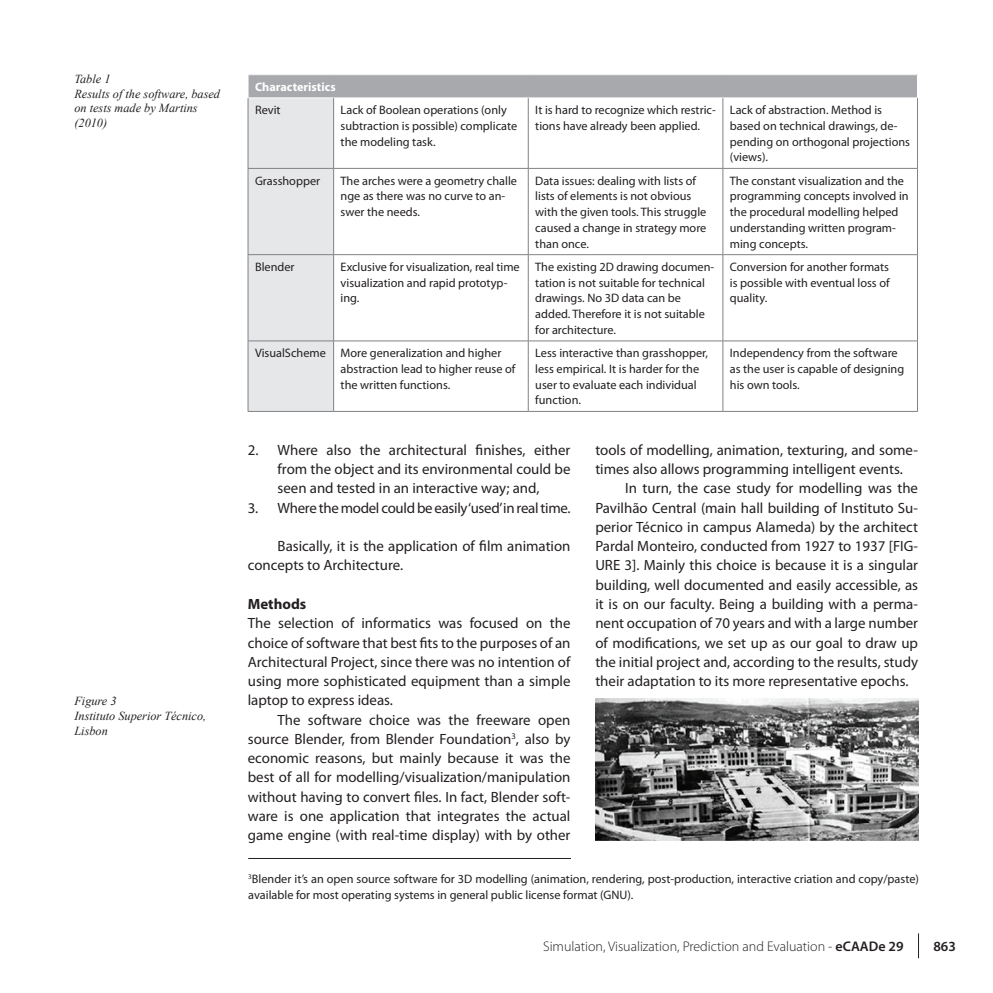
<style>
.page{position:relative;width:993px;height:993px;background:#fff}
.page>*{position:absolute;margin:0;border:0;box-sizing:border-box;transform-origin:0 0}
._22_text_tab{font:14.88px/19.2px "Myriad Pro";color:#231f20}
._21_text{font:14.88px/19.2px "Myriad Pro";color:#231f20;text-align:justify}
._23_list_numbering{font:14.88px/19.2px "Myriad Pro";letter-spacing:-.005em;color:#231f20;text-align:justify}
._01_title_article_3{font:700 14.88px "Myriad Pro";color:#231f20}
.t1{font:300 14px "Myriad Pro";color:#231f20}
.t2{font:600 14px "Myriad Pro";color:#231f20}
._17_table_body{font:12.25px/15.8px "Myriad Pro";color:#231f20}
._19_footnotes{font:12.25px/15.8px "Myriad Pro";color:#231f20}
._15_fig___table{font:italic 12.25px/14.7px "Times New Roman";color:#231f20}
._16_table_header{font:700 12.25px "Myriad Pro";color:#fff}
.s1{font-weight:600}
</style>
<div class="page">
<img style="left:595px;top:698px;width:323px;height:142px">
<div style="left:248px;top:75px;width:669px;height:23px;background:#a8a9ad"></div>
<svg style="left:248px;top:75px;width:85px;height:336px;background:#e1e2e4"></svg>
<hr style="left:248px;top:98px;width:85px;height:1px;background:#fff">
<hr style="left:248px;top:98px;width:1px;height:70px;background:#808285">
<hr style="left:333px;top:98px;width:1px;height:70px;background:#808285">
<hr style="left:528px;top:98px;width:1px;height:70px;background:#808285">
<hr style="left:722px;top:98px;width:1px;height:70px;background:#808285">
<hr style="left:916px;top:98px;width:1px;height:70px;background:#808285">
<hr style="left:248px;top:168px;width:85px;height:1px;background:#808285">
<hr style="left:248px;top:168px;width:1px;height:86px;background:#808285">
<hr style="left:333px;top:168px;width:195px;height:1px;background:#808285">
<hr style="left:333px;top:168px;width:1px;height:86px;background:#808285">
<hr style="left:528px;top:168px;width:194px;height:1px;background:#808285">
<hr style="left:528px;top:168px;width:1px;height:86px;background:#808285">
<hr style="left:722px;top:168px;width:195px;height:1px;background:#808285">
<hr style="left:722px;top:168px;width:1px;height:86px;background:#808285">
<hr style="left:916px;top:168px;width:1px;height:86px;background:#808285">
<hr style="left:248px;top:254px;width:85px;height:1px;background:#808285">
<hr style="left:248px;top:255px;width:1px;height:85px;background:#808285">
<hr style="left:333px;top:254px;width:195px;height:1px;background:#808285">
<hr style="left:333px;top:255px;width:1px;height:85px;background:#808285">
<hr style="left:528px;top:254px;width:194px;height:1px;background:#808285">
<hr style="left:528px;top:255px;width:1px;height:85px;background:#808285">
<hr style="left:722px;top:254px;width:195px;height:1px;background:#808285">
<hr style="left:722px;top:255px;width:1px;height:85px;background:#808285">
<hr style="left:916px;top:255px;width:1px;height:85px;background:#808285">
<hr style="left:248px;top:340px;width:85px;height:1px;background:#808285">
<hr style="left:248px;top:341px;width:1px;height:70px;background:#808285">
<hr style="left:333px;top:340px;width:195px;height:1px;background:#808285">
<hr style="left:333px;top:341px;width:1px;height:70px;background:#808285">
<hr style="left:528px;top:340px;width:194px;height:1px;background:#808285">
<hr style="left:528px;top:341px;width:1px;height:70px;background:#808285">
<hr style="left:722px;top:340px;width:195px;height:1px;background:#808285">
<hr style="left:722px;top:341px;width:1px;height:70px;background:#808285">
<hr style="left:916px;top:341px;width:1px;height:70px;background:#808285">
<hr style="left:248px;top:411px;width:85px;height:1px;background:#808285">
<hr style="left:333px;top:411px;width:195px;height:1px;background:#808285">
<hr style="left:528px;top:411px;width:194px;height:1px;background:#808285">
<hr style="left:722px;top:411px;width:195px;height:1px;background:#808285">
<hr style="left:248px;top:857px;width:322px;height:1px;background:#231f20">
<p class="_15_fig___table" style="left:74px;top:71px;width:37px">Table 1</p>
<p class="_15_fig___table" style="left:74px;top:86px;width:147px">Results of the software, based on tests made by Martins (2010)</p>
<p class="_15_fig___table" style="left:74px;top:693px;width:44px">Figure 3</p>
<p class="_15_fig___table" style="left:74px;top:708px;width:133px">Instituto Superior Técnico,<br>Lisbon</p>
<p class="_16_table_header" style="left:255px;top:80px;width:82px">Characteristics</p>
<p class="_17_table_body" style="left:255px;top:102px;width:27px">Revit</p>
<p class="_17_table_body" style="left:340px;top:102px;width:178px">Lack of Boolean operations (only subtraction is possible) complicate the modeling task.</p>
<p class="_17_table_body" style="left:535px;top:102px;width:182px">It is hard to recognize which restric&shy;tions have already been applied.</p>
<p class="_17_table_body" style="left:729px;top:102px;width:182px">Lack of abstraction. Method is based on technical drawings, de&shy;pending on orthogonal projections (views).</p>
<p class="_17_table_body" style="left:255px;top:173px;width:67px">Grasshopper</p>
<p class="_17_table_body" style="left:340px;top:173px;width:178px">The arches were a geometry challe nge as there was no curve to an&shy;swer the needs.</p>
<p class="_17_table_body" style="left:535px;top:173px;width:173px">Data issues: dealing with lists of lists of elements is not obvious with the given tools. This struggle caused a change in strategy more than once.</p>
<p class="_17_table_body" style="left:729px;top:173px;width:180px">The constant visualization and the programming concepts involved in the procedural modelling helped understanding written program&shy;ming concepts.</p>
<p class="_17_table_body" style="left:255px;top:259px;width:41px">Blender</p>
<p class="_17_table_body" style="left:340px;top:259px;width:180px">Exclusive for visualization, real time visualization and rapid prototyp&shy;ing.</p>
<p class="_17_table_body" style="left:535px;top:259px;width:180px">The existing 2D drawing documen&shy;tation is not suitable for technical drawings. No 3D data can be added. Therefore it is not suitable for architecture.</p>
<p class="_17_table_body" style="left:729px;top:259px;width:161px;text-align:justify">Conversion for another formats is possible with eventual loss of quality.</p>
<p class="_17_table_body" style="left:255px;top:345px;width:72px">VisualScheme</p>
<p class="_17_table_body" style="left:340px;top:345px;width:176px">More generalization and higher abstraction lead to higher reuse of the written functions.</p>
<p class="_17_table_body" style="left:535px;top:345px;width:174px">Less interactive than grasshopper, less empirical. It is harder for the user to evaluate each individual function.</p>
<p class="_17_table_body" style="left:729px;top:345px;width:176px">Independency from the software as the user is capable of designing his own tools.</p>
<p class="_23_list_numbering" style="left:277px;top:440px;width:294px;text-indent:-30px">2. Where also the architectural finishes, either from the object and its environmental could be seen and tested in an interactive way; and,</p>
<p class="_23_list_numbering" style="left:248px;top:498px;width:324px">3. Where the model could be easily ‘used’in real time.</p>
<p class="_22_text_tab" style="left:248px;top:536px;width:324px;text-indent:30px">Basically, it is the application of film animation concepts to Architecture.</p>
<p class="_01_title_article_3" style="left:248px;top:595px;width:60px">Methods</p>
<p class="_21_text" style="left:248px;top:613px;width:324px">The selection of informatics was focused on the choice of software that best fits to the purposes of an Architectural Project, since there was no intention of using more sophisticated equipment than a simple laptop to express ideas.</p>
<p class="_22_text_tab" style="left:248px;top:710px;width:324px;text-align:justify;text-indent:30px">The software choice was the freeware open source Blender, from Blender Foundation<sup>3</sup>, also by economic reasons, but mainly because it was the best of all for modelling/visualization/manipulation without having to convert files. In fact, Blender soft&shy;ware is one application that integrates the actual game engine (with real-time display) with by other</p>
<p class="_22_text_tab" style="left:595px;top:440px;width:324px">tools of modelling, animation, texturing, and some&shy;times also allows programming intelligent events.</p>
<p class="_22_text_tab" style="left:595px;top:479px;width:324px;text-align:justify;text-indent:30px">In turn, the case study for modelling was the Pavilhão Central (main hall building of Instituto Su&shy;perior Técnico in campus Alameda) by the architect Pardal Monteiro, conducted from 1927 to 1937 [FIG-URE 3]. Mainly this choice is because it is a singular building, well documented and easily accessible, as it is on our faculty. Being a building with a perma&shy;nent occupation of 70 years and with a large number of modifications, we set up as our goal to draw up the initial project and, according to the results, study their adaptation to its more representative epochs.</p>
<p class="_19_footnotes" style="left:248px;top:870px;width:672px"><sup>3</sup>Blender it’s an open source software for 3D modelling (animation, rendering, post-production, interactive criation and copy/paste) available for most operating systems in general public license format (GNU).</p>
<p class="t1" style="left:543px;top:938px;width:362px">Simulation, Visualization, Prediction and Evaluation - <span class="s1">eCAADe 29</span></p>
<p class="t2" style="left:933px;top:938px;width:24px">863</p>
</div>
